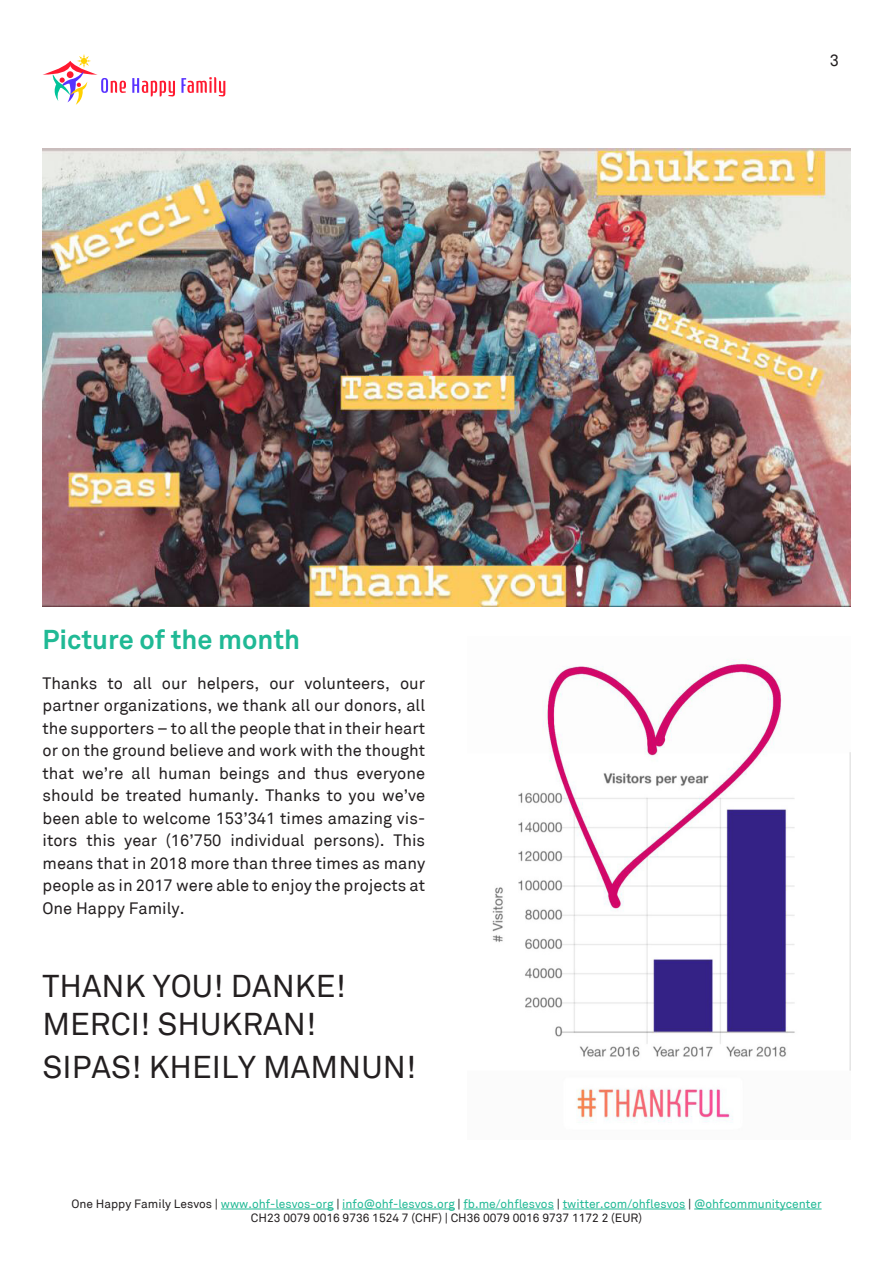
<style>
.page{position:relative;width:893px;height:1263px;background:#fff}
.page>*{position:absolute;margin:0;border:0;box-sizing:border-box;transform-origin:0 0}
.Continuous_Text{font:31.5px/37.8px "Akkurat";color:#231f20}
.Section_Heading{font:700 27px "Akkurat";color:#20b995}
.Continuous_Text-2{font:16.5px/22.5px "Akkurat";color:#231f20;text-align:justify}
.t1{font:12px/14.4px "Akkurat";color:#20b995;text-align:center}
.s1{color:#231f20}
</style>
<div class="page">
<hr style="left:221px;top:1209px;width:113px;height:1px;background:#20b995">
<hr style="left:342px;top:1209px;width:113px;height:1px;background:#20b995">
<hr style="left:464px;top:1209px;width:90px;height:1px;background:#20b995">
<hr style="left:563px;top:1209px;width:122px;height:1px;background:#20b995">
<hr style="left:694px;top:1209px;width:128px;height:1px;background:#20b995">
<svg style="left:43px;top:54px;width:83px;height:51px"></svg>
<svg style="left:132px;top:78px;width:43px;height:18px"></svg>
<svg style="left:181px;top:77px;width:44px;height:19px"></svg>
<img style="left:43px;top:149px;width:807px;height:457px">
<img style="left:492px;top:659px;width:358px;height:464px">
<p class="Continuous_Text-2" style="left:830px;top:49px;width:11px">3</p>
<p class="Section_Heading" style="left:43px;top:623px;width:259px">Picture of the month</p>
<p class="Continuous_Text-2" style="left:43px;top:672px;width:384px">Thanks to all our helpers, our volunteers, our partner organizations, we thank all our donors, all the supporters – to all the people that in their heart or on the ground believe and work with the thought that we’re all human beings and thus everyone should be treated humanly. Thanks to you we’ve been able to welcome 153’341 times amazing vis&shy;itors this year (16’750 individual persons). This means that in 2018 more than three times as many people as in 2017 were able to enjoy the projects at One Happy Family.</p>
<p class="Continuous_Text" style="left:43px;top:967px;width:305px">THANK YOU! DANKE!<br>MERCI! SHUKRAN!</p>
<p class="Continuous_Text" style="left:43px;top:1048px;width:375px">SIPAS! KHEILY MAMNUN!</p>
<p class="t1" style="left:71px;top:1197px;width:752px"><span class="s1">One Happy Family Lesvos |</span> www.ohf-lesvos-org <span class="s1">|</span> info@ohf-lesvos.org <span class="s1">|</span> fb.me/ohflesvos <span class="s1">|</span> twitter.com/ohflesvos <span class="s1">|</span> @ohfcommunitycenter<br><span class="s1">CH23 0079 0016 9736 1524 7 (CHF) | CH36 0079 0016 9737 1172 2 (EUR)</span></p>
</div>
